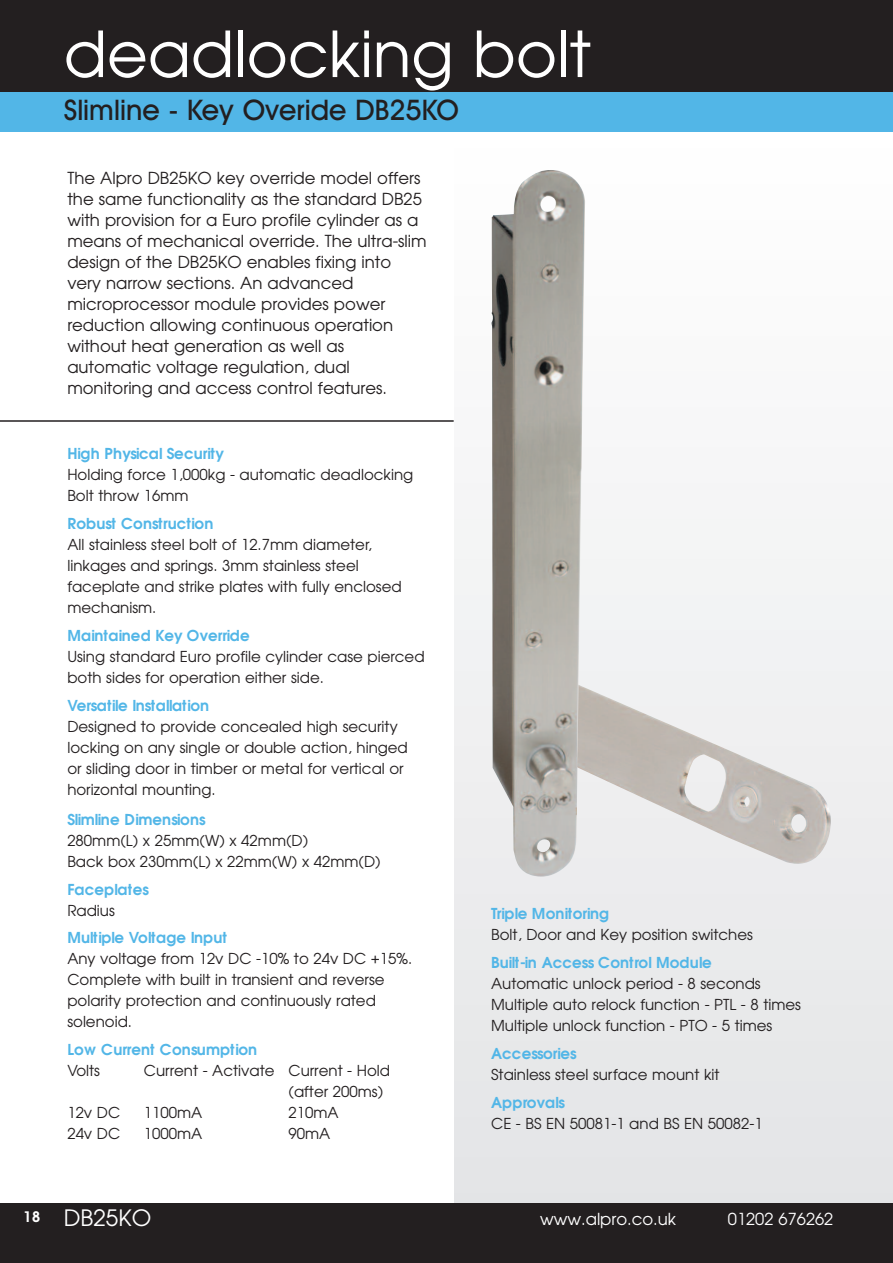
<style>
.page{position:relative;width:893px;height:1263px;background:#fff}
.page>*{position:absolute;margin:0;border:0;box-sizing:border-box;transform-origin:0 0}
.t1{font:63px "Avant Garde";color:#fff}
.t2{font:500 28.5px "Avant Garde IT Cby BT";color:#231f20}
.t3{font:22.5px "Avant Garde";color:#fff}
.t4{font:16.5px/21px "Avant Garde";color:#231f20}
.t5{font:16.5px "Avant Garde";color:#fff}
.t6{font:15px/21px "Avant Garde";color:#231f20}
.t7{font:600 15px "Avant Garde";letter-spacing:.01em;color:#52b6e7}
.t8{font:600 15px "Avant Garde";letter-spacing:-.02em;color:#52b6e7}
.t9{font:600 15px "Avant Garde";letter-spacing:-.01em;color:#52b6e7}
</style>
<div class="page">
<div style="left:455px;top:136px;width:438px;height:1127px;background:linear-gradient(to bottom,#fefefe,#e2e3e5)"></div>
<div style="left:0;top:1203px;width:893px;height:60px;background:#231f20"></div>
<div style="left:0;top:0;width:893px;height:93px;background:#231f20"></div>
<div style="left:0;top:93px;width:893px;height:39px;background:#52b6e7"></div>
<hr style="left:0;top:420px;width:454px;height:2px;background:#231f20">
<img style="left:587px;top:669px;width:244px;height:195px">
<img style="left:491px;top:170px;width:96px;height:707px">
<h1 class="t1" style="left:64px;top:18px;width:529px">deadlocking bolt</h1>
<h2 class="t2" style="left:64px;top:100px;width:397px">Slimline - Key Overide DB25KO</h2>
<p class="t4" style="left:67px;top:168px;width:361px">The Alpro DB25KO key override model offers the same functionality as the standard DB25 with provision for a Euro profile cylinder as a means of mechanical override. The ultra-slim design of the DB25KO enables fixing into very narrow sections. An advanced microprocessor module provides power reduction allowing continuous operation without heat generation as well as automatic voltage regulation, dual monitoring and access control features.</p>
<p class="t7" style="left:67px;top:445px;width:158px">High Physical Security</p>
<p class="t6" style="left:67px;top:464px;width:347px">Holding force 1,000kg - automatic deadlocking<br>Bolt throw 16mm</p>
<p class="t7" style="left:67px;top:515px;width:148px">Robust Construction</p>
<p class="t6" style="left:67px;top:534px;width:336px">All stainless steel bolt of 12.7mm diameter, linkages and springs. 3mm stainless steel faceplate and strike plates with fully enclosed mechanism.</p>
<p class="t7" style="left:67px;top:627px;width:184px">Maintained Key Override</p>
<p class="t6" style="left:67px;top:646px;width:359px">Using standard Euro profile cylinder case pierced both sides for operation either side.</p>
<p class="t8" style="left:67px;top:697px;width:143px">Versatile Installation</p>
<p class="t6" style="left:67px;top:716px;width:342px">Designed to provide concealed high security locking on any single or double action, hinged or sliding door in timber or metal for vertical or horizontal mounting.</p>
<p class="t9" style="left:67px;top:811px;width:140px">Slimline Dimensions</p>
<p class="t6" style="left:67px;top:830px;width:315px">280mm(L) x 25mm(W) x 42mm(D)<br>Back box 230mm(L) x 22mm(W) x 42mm(D)</p>
<p class="t7" style="left:67px;top:881px;width:83px">Faceplates</p>
<p class="t6" style="left:67px;top:900px;width:49px">Radius</p>
<p class="t7" style="left:67px;top:929px;width:161px">Multiple Voltage Input</p>
<p class="t6" style="left:67px;top:948px;width:346px">Any voltage from 12v DC -10% to 24v DC +15%.<br>Complete with built in transient and reverse polarity protection and continuously rated solenoid.</p>
<p class="t7" style="left:67px;top:1041px;width:191px">Low Current Consumption</p>
<p class="t6" style="left:67px;top:1060px;width:34px">Volts</p>
<p class="t6" style="left:288px;top:1060px;width:103px;text-indent:-145px">Current - Activate Current - Hold (after 200ms)</p>
<p class="t6" style="left:67px;top:1102px;width:54px">12v DC</p>
<p class="t6" style="left:144px;top:1102px;width:60px">1100mA</p>
<p class="t6" style="left:288px;top:1102px;width:52px">210mA</p>
<p class="t6" style="left:67px;top:1123px;width:54px">24v DC</p>
<p class="t6" style="left:144px;top:1123px;width:60px">1000mA</p>
<p class="t6" style="left:288px;top:1123px;width:43px">90mA</p>
<p class="t7" style="left:491px;top:905px;width:120px">Triple Monitoring</p>
<p class="t6" style="left:491px;top:924px;width:263px">Bolt, Door and Key position switches</p>
<p class="t7" style="left:491px;top:954px;width:222px">Built-in Access Control Module</p>
<p class="t6" style="left:491px;top:973px;width:311px">Automatic unlock period - 8 seconds<br>Multiple auto relock function - PTL - 8 times<br>Multiple unlock function - PTO - 5 times</p>
<p class="t7" style="left:491px;top:1045px;width:87px">Accessories</p>
<p class="t6" style="left:491px;top:1064px;width:230px">Stainless steel surface mount kit</p>
<p class="t7" style="left:491px;top:1094px;width:75px">Approvals</p>
<p class="t6" style="left:491px;top:1113px;width:273px">CE - BS EN 50081-1 and BS EN 50082-1</p>
<h3 class="t3" style="left:23px;top:1205px;width:130px"><sup>18</sup> DB25KO</h3>
<p class="t5" style="left:540px;top:1209px;width:138px">www.alpro.co.uk</p>
<p class="t5" style="left:728px;top:1209px;width:107px">01202 676262</p>
</div>
